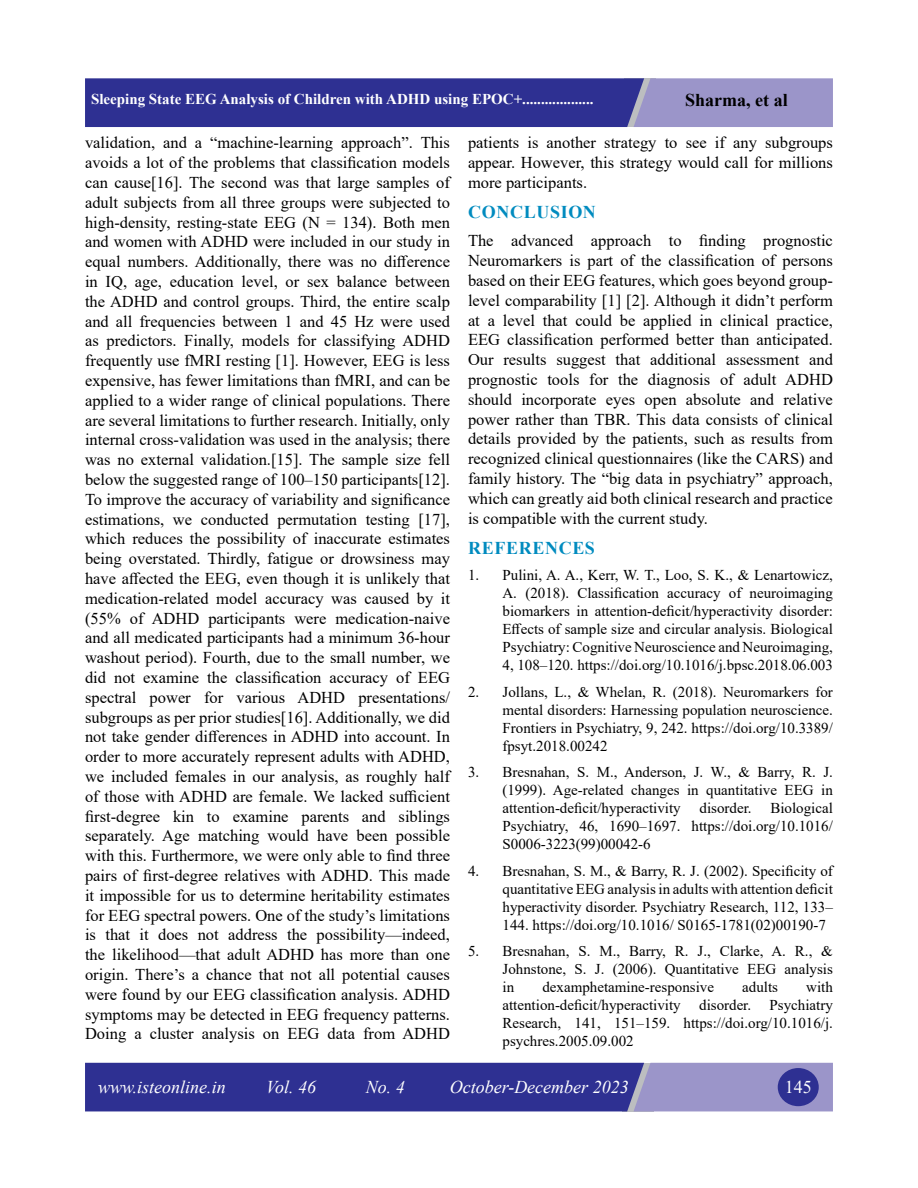
<style>
.page{position:relative;width:918px;height:1188px;background:#fff}
.page>*{position:absolute;margin:0;border:0;box-sizing:border-box;transform-origin:0 0}
.t1{font:italic 18px "Times New Roman";color:#fff}
.t2{font:700 18px "Times New Roman";letter-spacing:.035em;color:#008bbf}
.t3{font:700 18px "Times New Roman";color:#000}
.t4{font:18px "Times New Roman";color:#fff}
.t5{font:16.5px/19.8px "Times New Roman";color:#000;text-align:justify}
.t6{font:15px/18px "Times New Roman";color:#000;text-align:justify}
.t7{font:700 15px "Times New Roman";color:#fff}
</style>
<div class="page">
<svg style="left:85px;top:1063px;width:748px;height:48px;background:#48489e"></svg>
<div style="left:778px;top:1068px;width:41px;height:38px;background:#2e3092;border-radius:50%"></div>
<svg style="left:85px;top:78px;width:748px;height:49px;background:#4c4ca1"></svg>
<p class="t7" style="left:91px;top:89px;width:504px">Sleeping State EEG Analysis of Children with ADHD using EPOC+...................</p>
<p class="t3" style="left:685px;top:87px;width:104px">Sharma, et al</p>
<p class="t5" style="left:85px;top:132px;width:366px">validation, and a “machine-learning approach”. This avoids a lot of the problems that classification models can cause[16]. The second was that large samples of adult subjects from all three groups were subjected to high-density, resting-state EEG (N = 134). Both men and women with ADHD were included in our study in equal numbers. Additionally, there was no difference in IQ, age, education level, or sex balance between the ADHD and control groups. Third, the entire scalp and all frequencies between 1 and 45 Hz were used as predictors. Finally, models for classifying ADHD frequently use fMRI resting [1]. However, EEG is less expensive, has fewer limitations than fMRI, and can be applied to a wider range of clinical populations. There are several limitations to further research. Initially, only internal cross-validation was used in the analysis; there was no external validation.[15]. The sample size fell below the suggested range of 100–150 participants[12].<br>To improve the accuracy of variability and significance estimations, we conducted permutation testing [17], which reduces the possibility of inaccurate estimates being overstated. Thirdly, fatigue or drowsiness may have affected the EEG, even though it is unlikely that medication-related model accuracy was caused by it (55% of ADHD participants were medication-naive and all medicated participants had a minimum 36-hour washout period). Fourth, due to the small number, we did not examine the classification accuracy of EEG spectral power for various ADHD presentations/ subgroups as per prior studies[16]. Additionally, we did not take gender differences in ADHD into account. In order to more accurately represent adults with ADHD, we included females in our analysis, as roughly half of those with ADHD are female. We lacked sufficient first-degree kin to examine parents and siblings separately. Age matching would have been possible with this. Furthermore, we were only able to find three pairs of first-degree relatives with ADHD. This made it impossible for us to determine heritability estimates for EEG spectral powers. One of the study’s limitations is that it does not address the possibility—indeed, the likelihood—that adult ADHD has more than one origin. There’s a chance that not all potential causes were found by our EEG classification analysis. ADHD symptoms may be detected in EEG frequency patterns.<br>Doing a cluster analysis on EEG data from ADHD</p>
<p class="t5" style="left:468px;top:132px;width:366px">patients is another strategy to see if any subgroups appear. However, this strategy would call for millions more participants.</p>
<p class="t2" style="left:468px;top:199px;width:129px">CONCLUSION</p>
<p class="t5" style="left:468px;top:230px;width:366px">The advanced approach to finding prognostic Neuromarkers is part of the classification of persons based on their EEG features, which goes beyond group&shy;level comparability [1] [2]. Although it didn’t perform at a level that could be applied in clinical practice, EEG classification performed better than anticipated.<br>Our results suggest that additional assessment and prognostic tools for the diagnosis of adult ADHD should incorporate eyes open absolute and relative power rather than TBR. This data consists of clinical details provided by the patients, such as results from recognized clinical questionnaires (like the CARS) and family history. The “big data in psychiatry” approach, which can greatly aid both clinical research and practice is compatible with the current study.</p>
<p class="t2" style="left:468px;top:535px;width:128px">REFERENCES</p>
<p class="t6" style="left:502px;top:566px;width:332px;text-indent:-34px">1. Pulini, A. A., Kerr, W. T., Loo, S. K., &amp; Lenartowicz, A. (2018). Classification accuracy of neuroimaging biomarkers in attention-deficit/hyperactivity disorder:<br>Effects of sample size and circular analysis. Biological Psychiatry: Cognitive Neuroscience and Neuroimaging, 4, 108–120. https://doi.org/10.1016/j.bpsc.2018.06.003</p>
<p class="t6" style="left:502px;top:682px;width:332px;text-indent:-34px">2. Jollans, L., &amp; Whelan, R. (2018). Neuromarkers for mental disorders: Harnessing population neuroscience.<br>Frontiers in Psychiatry, 9, 242. https://doi.org/10.3389/ fpsyt.2018.00242</p>
<p class="t6" style="left:502px;top:763px;width:332px;text-indent:-34px">3. Bresnahan, S. M., Anderson, J. W., &amp; Barry, R. J. (1999). Age-related changes in quantitative EEG in attention-deficit/hyperactivity</p>
<p class="t6" style="left:502px;top:799px;width:332px;text-indent:268px">Biological Psychiatry, 46, 1690–1697. https://doi.org/10.1016/ S0006-3223(99)00042-6</p>
<p class="t6" style="left:502px;top:861px;width:332px;text-indent:-34px">4. Bresnahan, S. M., &amp; Barry, R. J. (2002). Specificity of quantitative EEG analysis in adults with attention deficit hyperactivity disorder. Psychiatry Research, 112, 133– 144. https://doi.org/10.1016/ S0165-1781(02)00190-7</p>
<p class="t6" style="left:502px;top:942px;width:332px;text-indent:-34px">5. Bresnahan, S. M., Barry, R. J., Clarke, A. R., &amp; Johnstone, S. J. (2006). Quantitative EEG analysis in</p>
<p class="t6" style="left:700px;top:799px;width:54px">disorder.</p>
<p class="t6" style="left:502px;top:978px;width:332px;text-indent:304px">with attention-deficit/hyperactivity disorder. Psychiatry Research, 141, 151–159. https://doi.org/10.1016/j. psychres.2005.09.002</p>
<p class="t6" style="left:542px;top:978px;width:173px">dexamphetamine-responsive</p>
<p class="t6" style="left:742px;top:978px;width:37px">adults</p>
<p class="t1" style="left:98px;top:1074px;width:129px">www.isteonline.in</p>
<p class="t1" style="left:266px;top:1074px;width:52px">Vol. 46</p>
<p class="t1" style="left:366px;top:1074px;width:41px">No. 4</p>
<p class="t1" style="left:450px;top:1074px;width:181px">October-December 2023</p>
<p class="t4" style="left:785px;top:1074px;width:28px">145</p>
</div>
